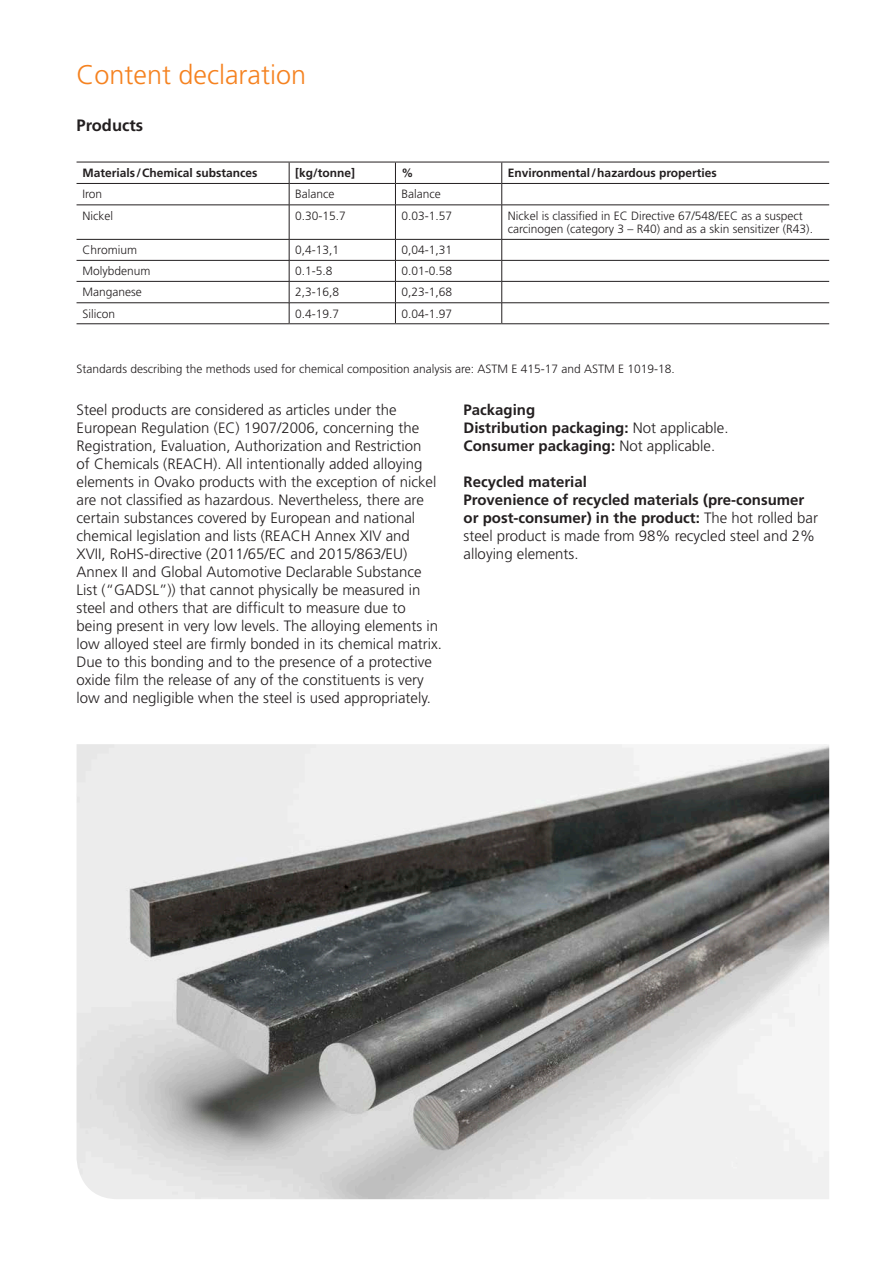
<style>
.page{position:relative;width:893px;height:1263px;background:#fff}
.page>*{position:absolute;margin:0;border:0;box-sizing:border-box;transform-origin:0 0}
.t1{font:300 27px "Frutiger LT Std";color:#f58220}
.t2{font:700 16.5px "Frutiger LT Std";color:#231f20}
.t3{font:300 15px/18px "Frutiger LT Std";color:#231f20}
.t4{font:700 15px "Frutiger LT Std";color:#231f20}
.t5{font:300 12px/13.5px "Frutiger LT Std";color:#231f20}
.t6{font:700 12px "Frutiger LT Std";color:#231f20}
.s1{font-weight:300}
.s2{font-weight:700}
</style>
<div class="page">
<svg style="left:289px;top:163px;width:1px;height:42px"></svg>
<hr style="left:289px;top:205px;width:1px;height:34px;background:#231f20">
<hr style="left:77px;top:239px;width:212px;height:1px;background:#231f20">
<hr style="left:289px;top:239px;width:106px;height:1px;background:#231f20">
<hr style="left:395px;top:239px;width:107px;height:1px;background:#231f20">
<hr style="left:502px;top:239px;width:327px;height:1px;background:#231f20">
<hr style="left:77px;top:260px;width:212px;height:1px;background:#231f20">
<hr style="left:289px;top:260px;width:106px;height:1px;background:#231f20">
<hr style="left:395px;top:260px;width:107px;height:1px;background:#231f20">
<hr style="left:502px;top:260px;width:327px;height:1px;background:#231f20">
<hr style="left:77px;top:281px;width:212px;height:1px;background:#231f20">
<hr style="left:289px;top:281px;width:106px;height:1px;background:#231f20">
<hr style="left:395px;top:281px;width:107px;height:1px;background:#231f20">
<hr style="left:502px;top:281px;width:327px;height:1px;background:#231f20">
<svg style="left:289px;top:240px;width:1px;height:83px"></svg>
<hr style="left:77px;top:323px;width:212px;height:1px;background:#231f20">
<hr style="left:289px;top:323px;width:106px;height:1px;background:#231f20">
<hr style="left:395px;top:323px;width:107px;height:1px;background:#231f20">
<hr style="left:502px;top:323px;width:327px;height:1px;background:#231f20">
<hr style="left:77px;top:205px;width:212px;height:1px;background:#231f20">
<hr style="left:289px;top:205px;width:106px;height:1px;background:#231f20">
<hr style="left:395px;top:205px;width:107px;height:1px;background:#231f20">
<hr style="left:502px;top:205px;width:327px;height:1px;background:#231f20">
<hr style="left:77px;top:162px;width:212px;height:1px;background:#231f20">
<hr style="left:289px;top:162px;width:106px;height:1px;background:#231f20">
<hr style="left:395px;top:162px;width:107px;height:1px;background:#231f20">
<hr style="left:502px;top:162px;width:327px;height:1px;background:#231f20">
<svg style="left:395px;top:162px;width:1px;height:43px"></svg>
<hr style="left:395px;top:205px;width:1px;height:34px;background:#231f20">
<svg style="left:395px;top:240px;width:1px;height:83px"></svg>
<svg style="left:501px;top:162px;width:1px;height:43px"></svg>
<hr style="left:501px;top:205px;width:1px;height:34px;background:#231f20">
<svg style="left:501px;top:240px;width:1px;height:83px"></svg>
<hr style="left:77px;top:183px;width:212px;height:1px;background:#231f20">
<hr style="left:289px;top:183px;width:106px;height:1px;background:#231f20">
<hr style="left:395px;top:183px;width:107px;height:1px;background:#231f20">
<hr style="left:502px;top:183px;width:327px;height:1px;background:#231f20">
<hr style="left:77px;top:302px;width:212px;height:1px;background:#231f20">
<hr style="left:289px;top:302px;width:106px;height:1px;background:#231f20">
<hr style="left:395px;top:302px;width:107px;height:1px;background:#231f20">
<hr style="left:502px;top:302px;width:327px;height:1px;background:#231f20">
<img style="left:77px;top:744px;width:752px;height:455px">
<p class="t1" style="left:77px;top:59px;width:231px">Content declaration</p>
<p class="t2" style="left:77px;top:116px;width:68px">Products</p>
<p class="t6" style="left:83px;top:166px;width:177px">Materials/Chemical substances</p>
<p class="t6" style="left:295px;top:166px;width:61px">[kg/tonne]</p>
<p class="t6" style="left:401px;top:166px;width:13px">%</p>
<p class="t6" style="left:508px;top:166px;width:211px">Environmental/hazardous properties</p>
<p class="t5" style="left:83px;top:188px;width:21px">Iron</p>
<p class="t5" style="left:295px;top:188px;width:41px">Balance</p>
<p class="t5" style="left:401px;top:188px;width:41px">Balance</p>
<p class="t5" style="left:83px;top:209px;width:32px">Nickel</p>
<p class="t5" style="left:295px;top:209px;width:52px">0.30-15.7</p>
<p class="t5" style="left:401px;top:209px;width:52px">0.03-1.57</p>
<p class="t5" style="left:508px;top:209px;width:307px">Nickel is classified in EC Directive 67/548/EEC as a suspect carcinogen (category 3 – R40) and as a skin sensitizer (R43).</p>
<p class="t5" style="left:83px;top:244px;width:56px">Chromium</p>
<p class="t5" style="left:295px;top:244px;width:46px">0,4-13,1</p>
<p class="t5" style="left:401px;top:244px;width:52px">0,04-1,31</p>
<p class="t5" style="left:83px;top:265px;width:70px">Molybdenum</p>
<p class="t5" style="left:295px;top:265px;width:39px">0.1-5.8</p>
<p class="t5" style="left:401px;top:265px;width:52px">0.01-0.58</p>
<p class="t5" style="left:83px;top:286px;width:61px">Manganese</p>
<p class="t5" style="left:295px;top:286px;width:46px">2,3-16,8</p>
<p class="t5" style="left:401px;top:286px;width:52px">0,23-1,68</p>
<p class="t5" style="left:83px;top:307px;width:34px">Silicon</p>
<p class="t5" style="left:295px;top:307px;width:46px">0.4-19.7</p>
<p class="t5" style="left:401px;top:307px;width:52px">0.04-1.97</p>
<p class="t5" style="left:77px;top:362px;width:600px">Standards describing the methods used for chemical composition analysis are: ASTM E 415-17 and ASTM E 1019-18.</p>
<p class="t3" style="left:77px;top:401px;width:367px">Steel products are considered as articles under the European Regulation (EC) 1907/2006, concerning the Registration, Evaluation, Authorization and Restriction<br>of Chemicals (REACH). All intentionally added alloying elements in Ovako products with the exception of nickel are not classified as hazardous. Nevertheless, there are certain substances covered by European and national chemical legislation and lists (REACH Annex XIV and XVII, RoHS-directive (2011/65/EC and 2015/863/EU)<br>Annex II and Global Automotive Declarable Substance List (“GADSL”)) that cannot physically be measured in steel and others that are difficult to measure due to being present in very low levels. The alloying elements in low alloyed steel are firmly bonded in its chemical matrix.<br>Due to this bonding and to the presence of a protective oxide film the release of any of the constituents is very low and negligible when the steel is used appropriately.</p>
<p class="t4" style="left:463px;top:401px;width:73px">Packaging</p>
<p class="t4" style="left:463px;top:419px;width:267px">Distribution packaging: <span class="s1">Not applicable.</span></p>
<p class="t4" style="left:463px;top:437px;width:253px">Consumer packaging: <span class="s1">Not applicable.</span></p>
<p class="t4" style="left:463px;top:473px;width:125px">Recycled material</p>
<p class="t3" style="left:463px;top:491px;width:356px"><span class="s2">Provenience of recycled materials (pre-consumer or post-consumer) in the product:</span> The hot rolled bar steel product is made from 98% recycled steel and 2% alloying elements.</p>
</div>
